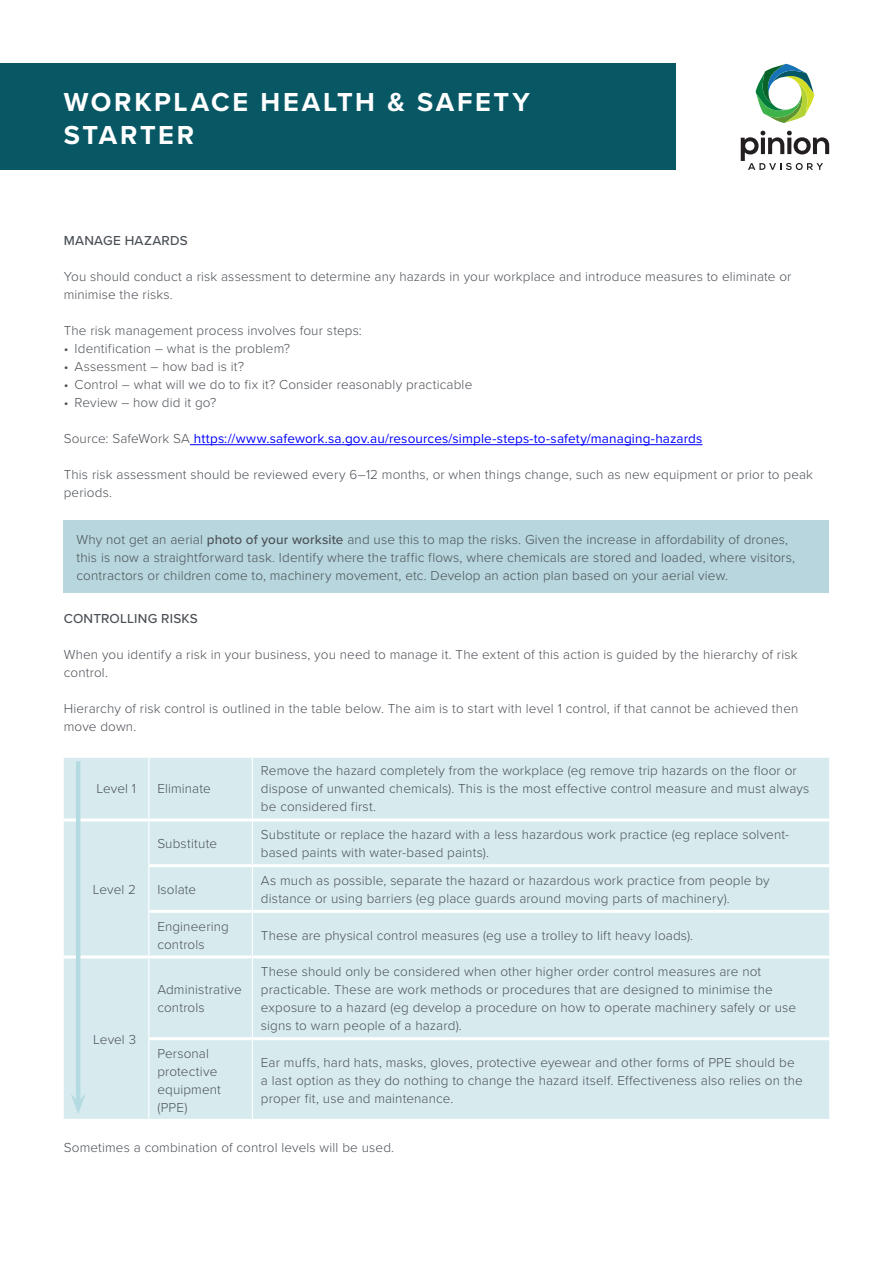
<style>
.page{position:relative;width:893px;height:1263px;background:#fff}
.page>*{position:absolute;margin:0;border:0;box-sizing:border-box;transform-origin:0 0}
.t1{font:700 27px/32.4px "Proxima Nova";letter-spacing:.1em;color:#fff}
.PA_Body{font:300 13.5px/18px "Proxima Nova";letter-spacing:.01em;color:#4c5157}
.PA_Body-2{font:13.5px "Proxima Nova";letter-spacing:.01em;color:#00f}
.PA_Body_Heading{font:500 13.5px "Proxima Nova";letter-spacing:.02em;color:#4c5157}
.s1{font-weight:300;color:#4c5157}
.s2{font-weight:500}
</style>
<div class="page">
<svg style="left:756px;top:64px;width:58px;height:59px"></svg>
<svg style="left:741px;top:130px;width:88px;height:40px"></svg>
<div style="left:0;top:64px;width:676px;height:106px;background:#075764"></div>
<hr style="left:190px;top:444px;width:512px;height:1px;background:#00f">
<div style="left:64px;top:521px;width:765px;height:72px;background:#b7d6dd"></div>
<div style="left:64px;top:758px;width:765px;height:361px;background:#d7ebef"></div>
<hr style="left:64px;top:818px;width:85px;height:3px;background:#fff">
<hr style="left:252px;top:818px;width:577px;height:3px;background:#fff">
<hr style="left:252px;top:864px;width:577px;height:3px;background:#fff">
<hr style="left:252px;top:910px;width:577px;height:3px;background:#fff">
<hr style="left:64px;top:955px;width:85px;height:3px;background:#fff">
<hr style="left:252px;top:955px;width:577px;height:3px;background:#fff">
<hr style="left:252px;top:1037px;width:577px;height:3px;background:#fff">
<hr style="left:149px;top:818px;width:103px;height:3px;background:#fff">
<hr style="left:149px;top:864px;width:103px;height:3px;background:#fff">
<hr style="left:149px;top:910px;width:103px;height:3px;background:#fff">
<hr style="left:149px;top:955px;width:103px;height:3px;background:#fff">
<hr style="left:149px;top:1037px;width:103px;height:3px;background:#fff">
<hr style="left:148px;top:758px;width:1px;height:60px;background:#fff">
<hr style="left:252px;top:758px;width:1px;height:60px;background:#fff">
<hr style="left:148px;top:821px;width:1px;height:45px;background:#fff">
<hr style="left:252px;top:821px;width:1px;height:43px;background:#fff">
<hr style="left:148px;top:866px;width:1px;height:45px;background:#fff">
<hr style="left:252px;top:867px;width:1px;height:43px;background:#fff">
<hr style="left:148px;top:911px;width:1px;height:44px;background:#fff">
<hr style="left:252px;top:913px;width:1px;height:42px;background:#fff">
<hr style="left:148px;top:958px;width:1px;height:81px;background:#fff">
<hr style="left:252px;top:958px;width:1px;height:79px;background:#fff">
<hr style="left:148px;top:1039px;width:1px;height:80px;background:#fff">
<hr style="left:252px;top:1040px;width:1px;height:79px;background:#fff">
<hr style="left:76px;top:761px;width:4px;height:340px;background:#b4dbe1">
<svg style="left:71px;top:1093px;width:15px;height:21px"></svg>
<h1 class="t1" style="left:64px;top:86px;width:468px">WORKPLACE HEALTH &amp; SAFETY<br>STARTER</h1>
<p class="PA_Body_Heading" style="left:64px;top:230px;width:125px">MANAGE HAZARDS</p>
<p class="PA_Body" style="left:64px;top:266px;width:729px">You should conduct a risk assessment to determine any hazards in your workplace and introduce measures to eliminate or minimise the risks.</p>
<p class="PA_Body" style="left:64px;top:320px;width:300px">The risk management process involves four steps:</p>
<p class="PA_Body" style="left:64px;top:338px;width:228px">• Identification – what is the problem?</p>
<p class="PA_Body" style="left:64px;top:356px;width:182px">• Assessment – how bad is it?</p>
<p class="PA_Body" style="left:64px;top:374px;width:410px">• Control – what will we do to fix it? Consider reasonably practicable</p>
<p class="PA_Body" style="left:64px;top:392px;width:154px">• Review – how did it go?</p>
<p class="PA_Body-2" style="left:64px;top:428px;width:640px"><span class="s1">Source: SafeWork SA</span> https://www.safework.sa.gov.au/resources/simple-steps-to-safety/managing-hazards</p>
<p class="PA_Body" style="left:64px;top:464px;width:751px">This risk assessment should be reviewed every 6–12 months, or when things change, such as new equipment or prior to peak periods.</p>
<p class="PA_Body" style="left:77px;top:530px;width:720px">Why not get an aerial <span class="s2">photo of your worksite</span> and use this to map the risks. Given the increase in affordability of drones, this is now a straightforward task. Identify where the traffic flows, where chemicals are stored and loaded, where visitors, contractors or children come to, machinery movement, etc. Develop an action plan based on your aerial view.</p>
<p class="PA_Body_Heading" style="left:64px;top:608px;width:136px">CONTROLLING RISKS</p>
<p class="PA_Body" style="left:64px;top:644px;width:735px">When you identify a risk in your business, you need to manage it. The extent of this action is guided by the hierarchy of risk control.</p>
<p class="PA_Body" style="left:64px;top:698px;width:736px">Hierarchy of risk control is outlined in the table below. The aim is to start with level 1 control, if that cannot be achieved then move down.</p>
<p class="PA_Body" style="left:96px;top:779px;width:41px">Level 1</p>
<p class="PA_Body" style="left:157px;top:779px;width:55px">Eliminate</p>
<p class="PA_Body" style="left:261px;top:761px;width:550px">Remove the hazard completely from the workplace (eg remove trip hazards on the floor or dispose of unwanted chemicals). This is the most effective control measure and must always be considered first.</p>
<p class="PA_Body" style="left:93px;top:879px;width:45px">Level 2</p>
<p class="PA_Body" style="left:93px;top:1030px;width:44px">Level 3</p>
<p class="PA_Body" style="left:157px;top:834px;width:61px">Substitute</p>
<p class="PA_Body" style="left:261px;top:825px;width:530px">Substitute or replace the hazard with a less hazardous work practice (eg replace solvent&shy;based paints with water-based paints).</p>
<p class="PA_Body" style="left:157px;top:879px;width:40px">Isolate</p>
<p class="PA_Body" style="left:261px;top:870px;width:510px">As much as possible, separate the hazard or hazardous work practice from people by distance or using barriers (eg place guards around moving parts of machinery).</p>
<p class="PA_Body" style="left:157px;top:916px;width:73px">Engineering controls</p>
<p class="PA_Body" style="left:261px;top:925px;width:434px">These are physical control measures (eg use a trolley to lift heavy loads).</p>
<p class="PA_Body" style="left:157px;top:980px;width:86px">Administrative controls</p>
<p class="PA_Body" style="left:261px;top:962px;width:537px">These should only be considered when other higher order control measures are not practicable. These are work methods or procedures that are designed to minimise the exposure to a hazard (eg develop a procedure on how to operate machinery safely or use signs to warn people of a hazard).</p>
<p class="PA_Body" style="left:157px;top:1044px;width:65px">Personal protective equipment (PPE)</p>
<p class="PA_Body" style="left:261px;top:1053px;width:543px">Ear muffs, hard hats, masks, gloves, protective eyewear and other forms of PPE should be a last option as they do nothing to change the hazard itself. Effectiveness also relies on the proper fit, use and maintenance.</p>
<p class="PA_Body" style="left:64px;top:1138px;width:332px">Sometimes a combination of control levels will be used.</p>
</div>
